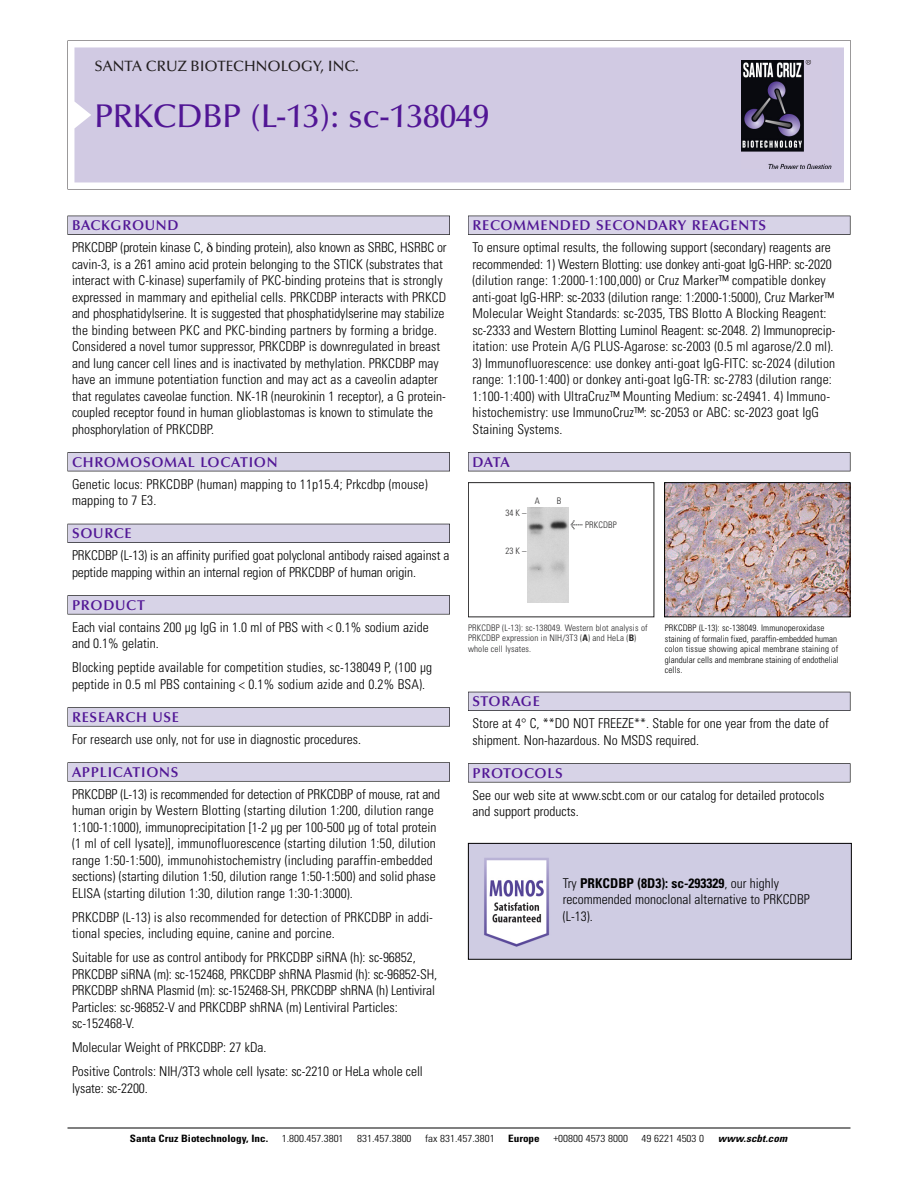
<style>
.page{position:relative;width:918px;height:1188px;background:#fff}
.page>*{position:absolute;margin:0;border:0;box-sizing:border-box;transform-origin:0 0}
.t1{font:500 33px "Optima";color:#511695}
.t2{font:500 15px "Optima";color:#231f20}
.t3{font:600 14.25px "Optima";letter-spacing:.05em;color:#511695}
.t4{font:300 condensed 13.5px/16.5px "Univers";color:#000}
.t5{font:300 condensed 10.2px "Univers";color:#000;scale:1.1 1}
.t6{font:700 condensed 10.2px "Univers";color:#000;scale:1.1 1}
.t7{font:italic 700 condensed 10.2px "Univers";letter-spacing:.005em;color:#000;scale:1.1 1}
.t8{font:300 condensed 9px/10.5px "Univers";color:#000}
.t9{font:9px/10.5px "Univers Condensed Light+IIDPUB";letter-spacing:.015em;color:#272627}
.s1{font-family:"Meta Plus Book Roman+UTYGVR";font-size:10.5px}
.s2{font-family:"Univers Condensed Bold+DXKGMX"}
.s3{font-weight:700}
</style>
<div class="page">
<div style="left:468px;top:216px;width:382px;height:19px;background:#525155"></div>
<div style="left:468px;top:216px;width:382px;height:18px;background:#d7d3e7"></div>
<div style="left:468px;top:452px;width:382px;height:19px;background:#525155"></div>
<div style="left:468px;top:453px;width:382px;height:18px;background:#d7d3e7"></div>
<div style="left:468px;top:692px;width:382px;height:19px;background:#525158"></div>
<div style="left:468px;top:692px;width:382px;height:18px;background:#d7d3e7"></div>
<div style="left:468px;top:763px;width:382px;height:19px;background:#575759"></div>
<div style="left:468px;top:764px;width:382px;height:18px;background:#d7d3e7"></div>
<svg style="left:68px;top:40px;width:783px;height:149px"></svg>
<div style="left:74px;top:47px;width:770px;height:135px;background:#d1cae3"></div>
<img style="left:741px;top:60px;width:90px;height:108px">
<div style="left:68px;top:216px;width:382px;height:19px;background:#525155"></div>
<div style="left:68px;top:216px;width:381px;height:18px;background:#d7d3e7"></div>
<div style="left:68px;top:452px;width:382px;height:19px;background:#525155"></div>
<div style="left:68px;top:453px;width:381px;height:18px;background:#d7d3e7"></div>
<div style="left:68px;top:524px;width:382px;height:19px;background:#525158"></div>
<div style="left:68px;top:524px;width:381px;height:18px;background:#d7d3e7"></div>
<div style="left:68px;top:595px;width:382px;height:19px;background:#575759"></div>
<div style="left:68px;top:596px;width:381px;height:18px;background:#d7d3e7"></div>
<svg style="left:68px;top:707px;width:382px;height:20px"></svg>
<div style="left:68px;top:708px;width:381px;height:18px;background:#d7d3e7"></div>
<div style="left:68px;top:762px;width:382px;height:20px;background:#626263"></div>
<div style="left:68px;top:763px;width:381px;height:18px;background:#d7d3e7"></div>
<hr style="left:68px;top:1128px;width:782px;height:1px;background:#000">
<div style="left:468px;top:482px;width:186px;height:135px;border:1px solid #272627"></div>
<img style="left:528px;top:508px;width:40px;height:95px">
<img style="left:666px;top:484px;width:182px;height:131px">
<div style="left:664px;top:482px;width:186px;height:135px;border:1px solid #000"></div>
<img style="left:470px;top:845px;width:380px;height:113px">
<div style="left:468px;top:843px;width:384px;height:117px;border:1px solid #000"></div>
<p class="t2" style="left:94px;top:61px;width:266px">SANTA CRUZ BIOTECHNOLOGY, INC.</p>
<h1 class="t1" style="left:94px;top:103px;width:396px">PRKCDBP (L-13): sc-138049</h1>
<p class="t3" style="left:72px;top:219px;width:108px">BACKGROUND</p>
<p class="t4" style="left:72px;top:240px;width:376px">PRKCDBP (protein kinase C, binding protein), also known as SRBC, HSRBC or cavin-3, is a 261 amino acid protein belonging to the STICK (substrates that interact with C-kinase) superfamily of PKC-binding proteins that is strongly expressed in mammary and epithelial cells. PRKCDBP interacts with PRKCD and phosphatidylserine. It is suggested that phosphatidylserine may stabilize the binding between PKC and PKC-binding partners by forming a bridge.<br>Considered a novel tumor suppressor, PRKCDBP is downregulated in breast and lung cancer cell lines and is inactivated by methylation. PRKCDBP may have an immune potentiation function and may act as a caveolin adapter that regulates caveolae function. NK-1R (neurokinin 1 receptor), a G protein&shy;coupled receptor found in human glioblastomas is known to stimulate the phosphorylation of PRKCDBP.</p>
<p class="t3" style="left:72px;top:456px;width:207px">CHROMOSOMAL LOCATION</p>
<p class="t4" style="left:72px;top:477px;width:357px">Genetic locus: PRKCDBP (human) mapping to 11p15.4; Prkcdbp (mouse) mapping to 7 E3.</p>
<p class="t3" style="left:72px;top:528px;width:61px">SOURCE</p>
<p class="t4" style="left:72px;top:548px;width:379px">PRKCDBP (L-13) is an affinity purified goat polyclonal antibody raised against a peptide mapping within an internal region of PRKCDBP of human origin.</p>
<p class="t3" style="left:72px;top:599px;width:74px">PRODUCT</p>
<p class="t4" style="left:72px;top:620px;width:358px">Each vial contains 200 µg IgG in 1.0 ml of PBS with &lt; 0.1% sodium azide and 0.1% gelatin.</p>
<p class="t4" style="left:72px;top:660px;width:362px">Blocking peptide available for competition studies, sc-138049 P, (100 µg peptide in 0.5 ml PBS containing &lt; 0.1% sodium azide and 0.2% BSA).</p>
<p class="t3" style="left:72px;top:711px;width:109px">RESEARCH USE</p>
<p class="t4" style="left:72px;top:732px;width:290px">For research use only, not for use in diagnostic procedures.</p>
<p class="t3" style="left:72px;top:766px;width:108px">APPLICATIONS</p>
<p class="t4" style="left:72px;top:787px;width:370px">PRKCDBP (L-13) is recommended for detection of PRKCDBP of mouse, rat and human origin by Western Blotting (starting dilution 1:200, dilution range 1:100-1:1000), immunoprecipitation [1-2 µg per 100-500 µg of total protein (1 ml of cell lysate)], immunofluorescence (starting dilution 1:50, dilution range 1:50-1:500), immunohistochemistry (including paraffin-embedded sections) (starting dilution 1:50, dilution range 1:50-1:500) and solid phase ELISA (starting dilution 1:30, dilution range 1:30-1:3000).</p>
<p class="t4" style="left:72px;top:910px;width:362px">PRKCDBP (L-13) is also recommended for detection of PRKCDBP in addi&shy;tional species, including equine, canine and porcine.</p>
<p class="t4" style="left:72px;top:950px;width:367px">Suitable for use as control antibody for PRKCDBP siRNA (h): sc-96852, PRKCDBP siRNA (m): sc-152468, PRKCDBP shRNA Plasmid (h): sc-96852-SH, PRKCDBP shRNA Plasmid (m): sc-152468-SH, PRKCDBP shRNA (h) Lentiviral Particles: sc-96852-V and PRKCDBP shRNA (m) Lentiviral Particles: sc-152468-V.</p>
<p class="t4" style="left:72px;top:1037px;width:352px;line-height:24px">Molecular Weight of PRKCDBP: 27 kDa.<br>Positive Controls: NIH/3T3 whole cell lysate: sc-2210 or HeLa whole cell</p>
<p class="t4" style="left:72px;top:1081px;width:77px">lysate: sc-2200.</p>
<p class="t3" style="left:473px;top:219px;width:295px">RECOMMENDED SECONDARY REAGENTS</p>
<p class="t4" style="left:473px;top:240px;width:364px">To ensure optimal results, the following support (secondary) reagents are recommended: 1) Western Blotting: use donkey anti-goat IgG-HRP: sc-2020 (dilution range: 1:2000-1:100,000) or Cruz Marker™ compatible donkey anti-goat IgG-HRP: sc-2033 (dilution range: 1:2000-1:5000), Cruz Marker™ Molecular Weight Standards: sc-2035, TBS Blotto A Blocking Reagent: sc-2333 and Western Blotting Luminol Reagent: sc-2048. 2) Immunoprecip&shy;itation: use Protein A/G PLUS-Agarose: sc-2003 (0.5 ml agarose/2.0 ml).</p>
<p class="t4" style="left:473px;top:356px;width:364px">3) Immunofluorescence: use donkey anti-goat IgG-FITC: sc-2024 (dilution range: 1:100-1:400) or donkey anti-goat IgG-TR: sc-2783 (dilution range:<br>1:100-1:400) with UltraCruz™ Mounting Medium: sc-24941. 4) Immuno&shy;histochemistry: use ImmunoCruz™: sc-2053 or ABC: sc-2023 goat IgG Staining Systems.</p>
<p class="t3" style="left:473px;top:456px;width:39px">DATA</p>
<p class="t9" style="left:506px;top:508px;width:22px">34K–</p>
<p class="t9" style="left:506px;top:546px;width:22px">23K–</p>
<p class="t9" style="left:535px;top:497px;width:7px">A</p>
<p class="t9" style="left:557px;top:497px;width:6px">B</p>
<p class="t9" style="left:570px;top:521px;width:48px"><span class="s1">&lt;</span> PRKCDBP</p>
<p class="t9" style="left:468px;top:623px;width:181px">PRKCDBP (L-13): sc-138049. Western blot analysis of<br>PRKCDBP expression in NIH/3T3 (<span class="s2">A</span>) and HeLa (<span class="s2">B</span>) whole cell lysates.</p>
<p class="t8" style="left:665px;top:624px;width:176px">PRKCDBP (L-13): sc-138049. Immunoperoxidase staining of formalin fixed, paraffin-embedded human colon tissue showing apical membrane staining of glandular cells and membrane staining of endothelial cells.</p>
<p class="t3" style="left:473px;top:696px;width:69px">STORAGE</p>
<p class="t4" style="left:473px;top:716px;width:358px">Store at 4° C, **DO NOT FREEZE**. Stable for one year from the date of shipment. Non-hazardous. No MSDS required.</p>
<p class="t3" style="left:473px;top:767px;width:92px">PROTOCOLS</p>
<p class="t4" style="left:473px;top:788px;width:353px">See our web site at www.scbt.com or our catalog for detailed protocols and support products.</p>
<p class="t4" style="left:563px;top:876px;width:249px">Try <span class="s3">PRKCDBP (8D3): sc-293329</span>, our highly recommended monoclonal alternative to PRKCDBP (L-13).</p>
<p class="t6" style="left:130px;top:1135px;width:127px">Santa Cruz Biotechnology, Inc.</p>
<p class="t5" style="left:282px;top:1135px;width:58px">1.800.457.3801</p>
<p class="t5" style="left:357px;top:1135px;width:51px">831.457.3800</p>
<p class="t5" style="left:425px;top:1135px;width:65px">fax 831.457.3801</p>
<p class="t6" style="left:508px;top:1135px;width:30px">Europe</p>
<p class="t5" style="left:553px;top:1135px;width:69px">+00800 4573 8000</p>
<p class="t5" style="left:642px;top:1135px;width:58px">49 6221 4503 0</p>
<p class="t7" style="left:718px;top:1135px;width:64px">www.scbt.com</p>
</div>
